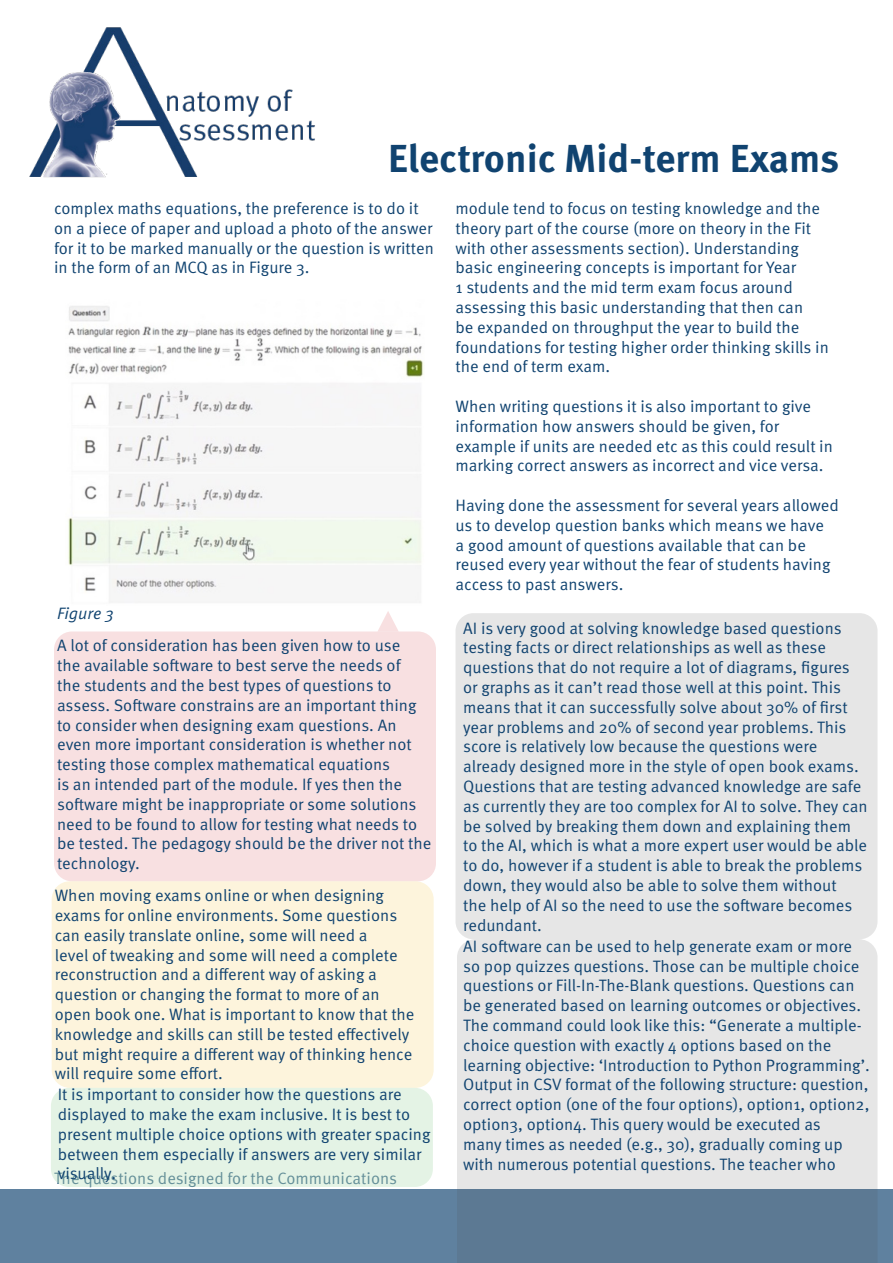
<style>
.page{position:relative;width:893px;height:1263px;background:#fff}
.page>*{position:absolute;margin:0;border:0;box-sizing:border-box;transform-origin:0 0}
.t1{font:700 39px "Meta Pro";color:#104370}
.t2{font:16.5px/19.8px "Meta Pro Norm";color:#104370}
.t3{font:16.5px "Meta Pro Norm Ita";color:#104370}
</style>
<div class="page">
<img style="left:29px;top:27px;width:286px;height:151px">
<div style="left:0;top:1189px;width:893px;height:74px;background:#5f819f"></div>
<div style="left:54px;top:631px;width:382px;height:250px;background:#f8e0e1;border-radius:18px"></div>
<svg style="left:378px;top:611px;width:20px;height:20px"></svg>
<img style="left:68px;top:306px;width:356px;height:297px">
<div style="left:52px;top:881px;width:382px;height:207px;background:#fdf4dc;border-radius:18px"></div>
<div style="left:51px;top:1088px;width:382px;height:99px;background:#e4f3e5;border-radius:18px"></div>
<div style="left:455px;top:613px;width:422px;height:326px;background:#e6e6e6;border-radius:18px"></div>
<svg style="left:457px;top:939px;width:420px;height:324px;fill:#e6e6e6"></svg>
<p class="t1" style="left:388px;top:128px;width:453px">Electronic Mid-term Exams</p>
<p class="t2" style="left:54px;top:197px;width:381px">complex maths equations, the preference is to do it on a piece of paper and upload a photo of the answer for it to be marked manually or the question is written in the form of an MCQ as in Figure 3.</p>
<p class="t3" style="left:57px;top:601px;width:58px">Figure 3</p>
<p class="t2" style="left:57px;top:635px;width:376px">A lot of consideration has been given how to use<br>the available software to best serve the needs of<br>the students and the best types of questions to assess. Software constrains are an important thing to consider when designing exam questions. An even more important consideration is whether not testing those complex mathematical equations<br>is an intended part of the module. If yes then the software might be inappropriate or some solutions need to be found to allow for testing what needs to be tested. The pedagogy should be the driver not the technology.</p>
<p class="t2" style="left:55px;top:884px;width:361px">When moving exams online or when designing exams for online environments. Some questions can easily translate online, some will need a<br>level of tweaking and some will need a complete reconstruction and a different way of asking a question or changing the format to more of an open book one. What is important to know that the knowledge and skills can still be tested effectively but might require a different way of thinking hence will require some effort.</p>
<p class="t2" style="left:58px;top:1083px;width:374px">It is important to consider how the questions are displayed to make the exam inclusive. It is best to present multiple choice options with greater spacing between them especially if answers are very similar visually.</p>
<p class="t2" style="left:54px;top:1168px;width:345px">The questions designed for the Communications</p>
<p class="t2" style="left:455px;top:197px;width:375px">module tend to focus on testing knowledge and the theory part of the course (more on theory in the Fit with other assessments section). Understanding basic engineering concepts is important for Year<br>1 students and the mid term exam focus around assessing this basic understanding that then can<br>be expanded on throughput the year to build the foundations for testing higher order thinking skills in the end of term exam.</p>
<p class="t2" style="left:455px;top:395px;width:379px">When writing questions it is also important to give information how answers should be given, for example if units are needed etc as this could result in marking correct answers as incorrect and vice versa.</p>
<p class="t2" style="left:455px;top:494px;width:385px">Having done the assessment for several years allowed us to develop question banks which means we have<br>a good amount of questions available that can be reused every year without the fear of students having access to past answers.</p>
<p class="t2" style="left:463px;top:617px;width:406px">AI is very good at solving knowledge based questions testing facts or direct relationships as well as these questions that do not require a lot of diagrams, figures or graphs as it can’t read those well at this point. This means that it can successfully solve about 30% of first year problems and 20% of second year problems. This score is relatively low because the questions were already designed more in the style of open book exams.<br>Questions that are testing advanced knowledge are safe as currently they are too complex for AI to solve. They can be solved by breaking them down and explaining them to the AI, which is what a more expert user would be able to do, however if a student is able to break the problems down, they would also be able to solve them without<br>the help of AI so the need to use the software becomes redundant.</p>
<p class="t2" style="left:463px;top:935px;width:408px">AI software can be used to help generate exam or more so pop quizzes questions. Those can be multiple choice questions or Fill-In-The-Blank questions. Questions can be generated based on learning outcomes or objectives.<br>The command could look like this: “Generate a multiple&shy;choice question with exactly 4 options based on the learning objective: ‘Introduction to Python Programming’.<br>Output in CSV format of the following structure: question, correct option (one of the four options), option1, option2, option3, option4. This query would be executed as<br>many times as needed (e.g., 30), gradually coming up with numerous potential questions. The teacher who</p>
</div>
